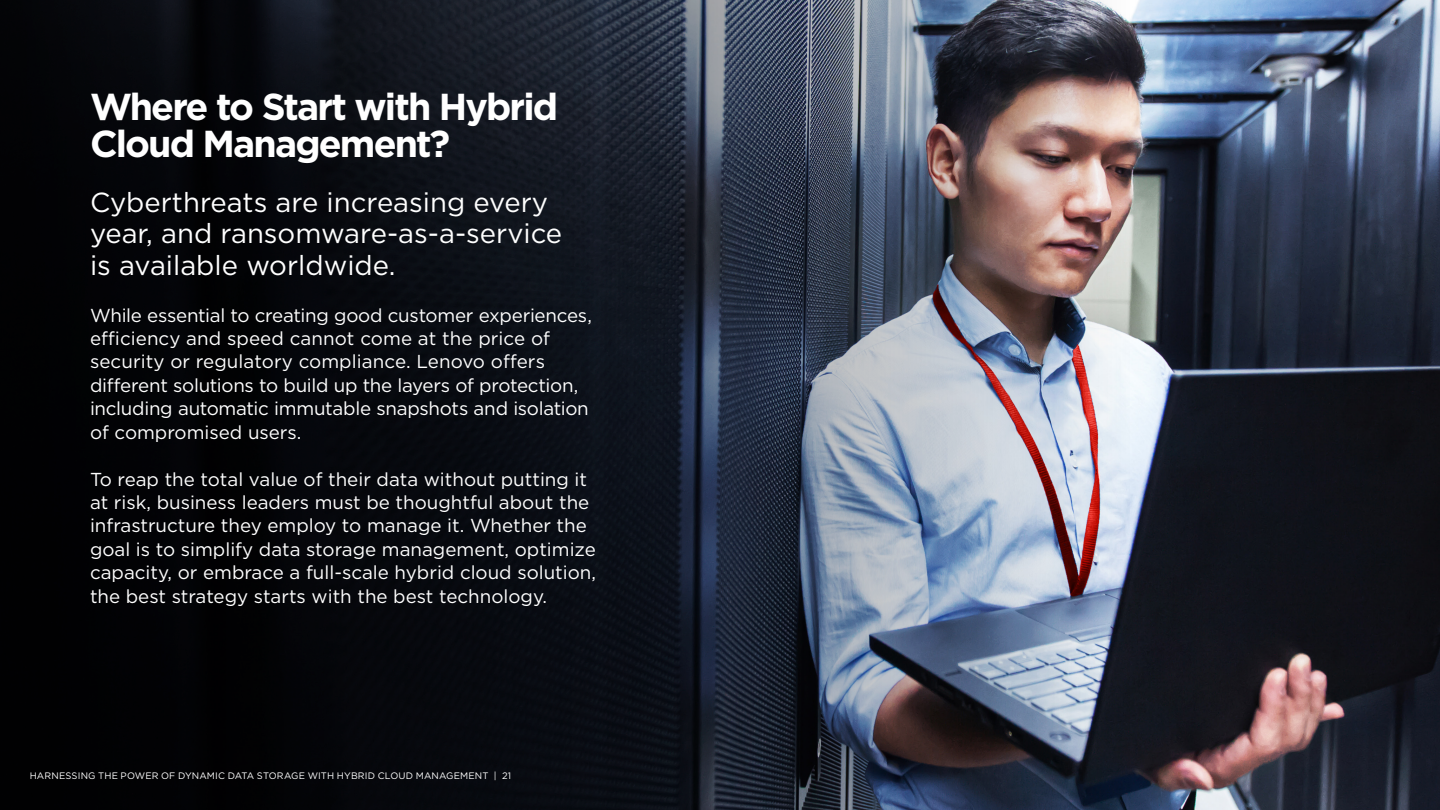
<style>
.page{position:relative;width:1440px;height:810px;background:#fff}
.page>*{position:absolute;margin:0;border:0;box-sizing:border-box;transform-origin:0 0}
.t1{font:700 37.5px/37.5px "Gotham";letter-spacing:-.05em;color:#fff}
.t2{font:27.5px/31.2px "Gotham";color:#fff}
.t3{font:18.75px/23.5px "Gotham";color:#fff}
.t4{font:9.38px "Gotham";letter-spacing:.015em;color:#fff}
</style>
<div class="page">
<img style="left:1129px;top:0;width:311px;height:810px">
<img style="left:0;top:0;width:1129px;height:810px">
<p class="t1" style="left:90px;top:88px;width:470px">Where to Start with Hybrid<br>Cloud Management?</p>
<p class="t2" style="left:90px;top:186px;width:474px">Cyberthreats are increasing every year, and ransomware-as-a-service is available worldwide.</p>
<p class="t3" style="left:90px;top:303px;width:503px">While essential to creating good customer experiences, efficiency and speed cannot come at the price of security or regulatory compliance. Lenovo offers different solutions to build up the layers of protection, including automatic immutable snapshots and isolation of compromised users.</p>
<p class="t3" style="left:90px;top:467px;width:508px">To reap the total value of their data without putting it at risk, business leaders must be thoughtful about the infrastructure they employ to manage it. Whether the goal is to simplify data storage management, optimize capacity, or embrace a full-scale hybrid cloud solution, the best strategy starts with the best technology.</p>
<p class="t4" style="left:30px;top:770px;width:483px">HARNESSING THE POWER OF DYNAMIC DATA STORAGE WITH HYBRID CLOUD MANAGEMENT | 21</p>
</div>
